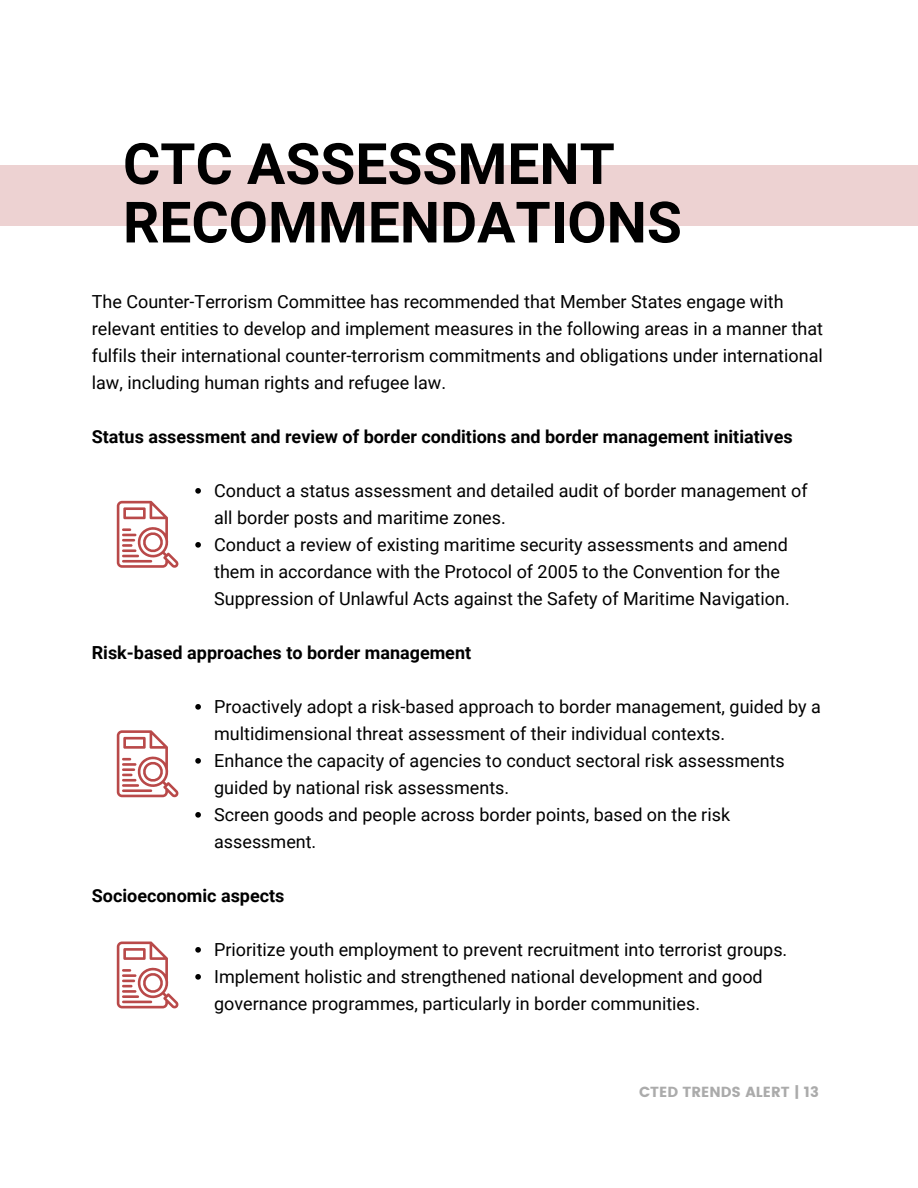
<style>
.page{position:relative;width:918px;height:1188px;background:#fff}
.page>*{position:absolute;margin:0;border:0;box-sizing:border-box;transform-origin:0 0}
.t1{font:700 57px/58.5px "Roboto";color:#000}
.t2{font:18px/27px "Roboto";color:#000}
.t3{font:700 18px "Roboto";color:#000}
.t4{font:14.55px "Poppins";color:#ababab}
</style>
<div class="page">
<svg style="left:195px;top:488px;width:6px;height:6px"></svg>
<svg style="left:195px;top:542px;width:6px;height:6px"></svg>
<svg style="left:195px;top:704px;width:6px;height:6px"></svg>
<svg style="left:195px;top:758px;width:6px;height:6px"></svg>
<svg style="left:195px;top:812px;width:6px;height:6px"></svg>
<svg style="left:195px;top:947px;width:6px;height:6px"></svg>
<svg style="left:195px;top:974px;width:6px;height:6px"></svg>
<svg style="left:117px;top:500px;width:62px;height:68px"></svg>
<svg style="left:117px;top:730px;width:62px;height:67px"></svg>
<svg style="left:117px;top:941px;width:62px;height:67px"></svg>
<div style="left:0;top:165px;width:918px;height:61px;background:#edd2d2"></div>
<h1 class="t1" style="left:123px;top:135px;width:560px">CTC ASSESSMENT<br>RECOMMENDATIONS</h1>
<p class="t2" style="left:92px;top:288px;width:733px">The Counter-Terrorism Committee has recommended that Member States engage with relevant entities to develop and implement measures in the following areas in a manner that fulfils their international counter-terrorism commitments and obligations under international law, including human rights and refugee law.</p>
<p class="t3" style="left:92px;top:426px;width:702px">Status assessment and review of border conditions and border management initiatives</p>
<p class="t2" style="left:214px;top:477px;width:595px">Conduct a status assessment and detailed audit of border management of all border posts and maritime zones.<br>Conduct a review of existing maritime security assessments and amend them in accordance with the Protocol of 2005 to the Convention for the Suppression of Unlawful Acts against the Safety of Maritime Navigation.</p>
<p class="t3" style="left:92px;top:642px;width:381px">Risk-based approaches to border management</p>
<p class="t2" style="left:214px;top:693px;width:608px">Proactively adopt a risk-based approach to border management, guided by a multidimensional threat assessment of their individual contexts.<br>Enhance the capacity of agencies to conduct sectoral risk assessments guided by national risk assessments.<br>Screen goods and people across border points, based on the risk assessment.</p>
<p class="t3" style="left:92px;top:885px;width:194px">Socioeconomic aspects</p>
<p class="t2" style="left:214px;top:936px;width:575px">Prioritize youth employment to prevent recruitment into terrorist groups.<br>Implement holistic and strengthened national development and good governance programmes, particularly in border communities.</p>
<p class="t4" style="left:639px;top:1083px;width:181px">CTED TRENDS ALERT | 13</p>
</div>
